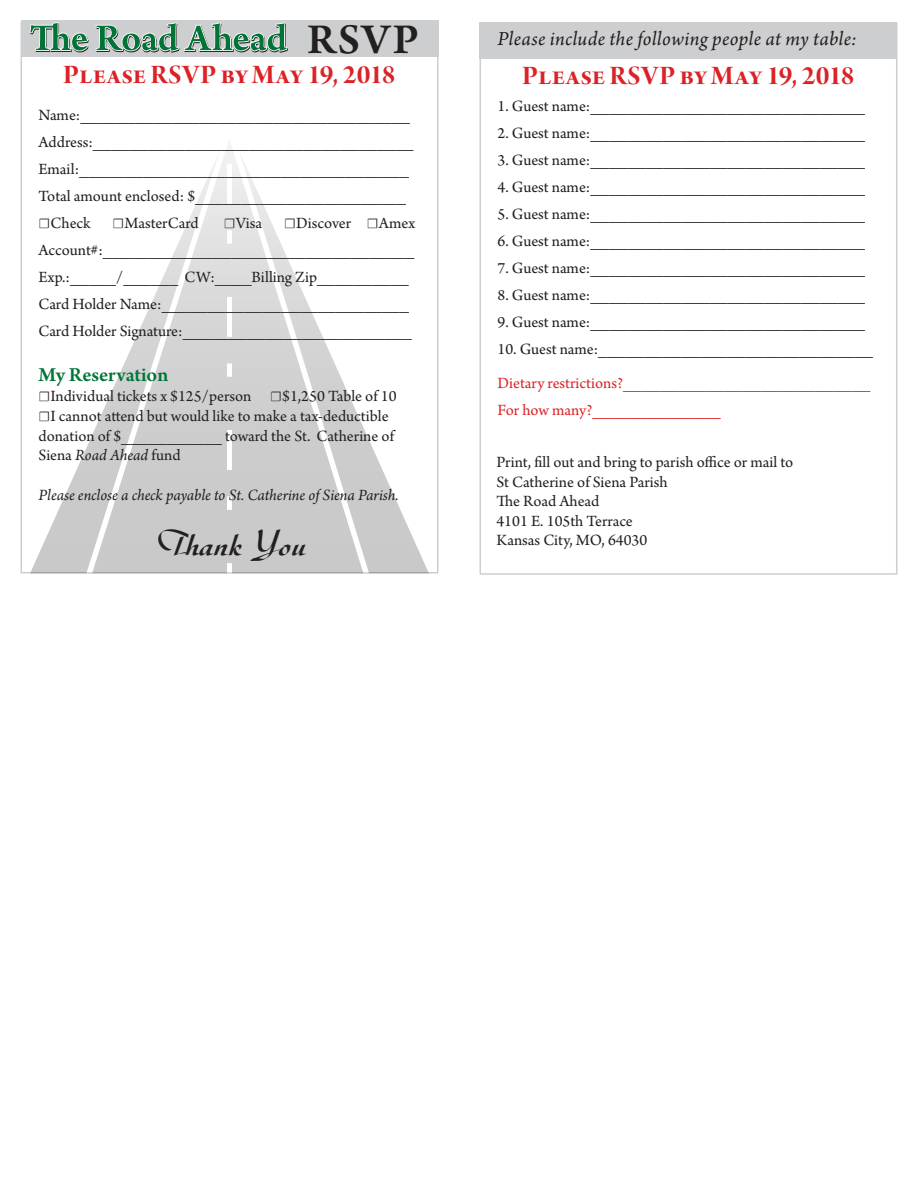
<style>
.page{position:relative;width:918px;height:1188px;background:#fff}
.page>*{position:absolute;margin:0;border:0;box-sizing:border-box;transform-origin:0 0}
.t1{font:600 45px "Arno Pro";color:#231f20}
.t2{font:37.5px "Diskus D Med";color:#231f20}
.t3{font:28.5px "Arno Pro Bold Display";letter-spacing:.02em;color:#db2227}
.t4{font:italic 21px "Arno Pro";letter-spacing:.015em;color:#231f20}
.t5{font:600 21px "Arno Pro";letter-spacing:-.005em;color:#007538}
.t6{font:16.5px/19.8px "Arno Pro";color:#231f20}
.t7{font:16.5px "Arno Pro";color:#db2227}
.t8{font:italic 16.5px "Arno Pro";letter-spacing:-.005em;color:#231f20}
.s1{font-style:italic}
</style>
<div class="page">
<div style="left:21px;top:21px;width:417px;height:36px;background:#cdced0"></div>
<svg style="left:30px;top:440px;width:399px;height:133px"></svg>
<svg style="left:86px;top:149px;width:141px;height:424px"></svg>
<svg style="left:232px;top:149px;width:137px;height:424px"></svg>
<svg style="left:227px;top:145px;width:5px;height:428px"></svg>
<svg style="left:30px;top:22px;width:59px;height:30px"></svg>
<svg style="left:95px;top:22px;width:193px;height:31px"></svg>
<div style="left:480px;top:22px;width:417px;height:37px;background:#cdced0"></div>
<div style="left:480px;top:23px;width:417px;height:552px;border:2px solid #cdced0"></div>
<p class="t1" style="left:307px;top:13px;width:113px">RSVP</p>
<p class="t3" style="left:63px;top:59px;width:334px">Please RSVP by May 19, 2018</p>
<p class="t6" style="left:39px;top:106px;width:373px">Name:____________________________________</p>
<p class="t6" style="left:39px;top:133px;width:376px">Address:___________________________________</p>
<p class="t6" style="left:39px;top:160px;width:372px">Email:____________________________________</p>
<p class="t6" style="left:39px;top:187px;width:369px">Total amount enclosed: $_______________________</p>
<p class="t6" style="left:39px;top:214px;width:54px">☐Check</p>
<p class="t6" style="left:113px;top:214px;width:88px">☐MasterCard</p>
<p class="t6" style="left:224px;top:214px;width:40px">☐Visa</p>
<p class="t6" style="left:284px;top:214px;width:132px">☐Discover ☐Amex</p>
<p class="t6" style="left:39px;top:241px;width:377px">Account#:__________________________________</p>
<p class="t6" style="left:39px;top:268px;width:372px">Exp.:_____/______ CW:____Billing Zip__________</p>
<p class="t6" style="left:39px;top:295px;width:372px">Card Holder Name:___________________________</p>
<p class="t6" style="left:39px;top:322px;width:375px">Card Holder Signature:_________________________</p>
<p class="t5" style="left:39px;top:363px;width:131px">My Reservation</p>
<p class="t6" style="left:39px;top:387px;width:360px">☐Individual tickets x $125/person ☐$1,250 Table of 10</p>
<p class="t6" style="left:39px;top:407px;width:357px">☐I cannot attend but would like to make a tax-deductible donation of $___________ toward the St. Catherine of<br>Siena <span class="s1">Road Ahead</span> fund</p>
<p class="t8" style="left:39px;top:486px;width:361px">Please enclose a check payable to St. Catherine of Siena Parish.</p>
<p class="t2" style="left:154px;top:521px;width:153px">Thank You</p>
<p class="t4" style="left:498px;top:27px;width:361px">Please include the following people at my table:</p>
<p class="t3" style="left:522px;top:60px;width:334px">Please RSVP by May 19, 2018</p>
<p class="t6" style="left:498px;top:97px;width:369px">1. Guest name:______________________________</p>
<p class="t6" style="left:498px;top:124px;width:369px">2. Guest name:______________________________</p>
<p class="t6" style="left:498px;top:151px;width:369px">3. Guest name:______________________________</p>
<p class="t6" style="left:498px;top:178px;width:369px">4. Guest name:______________________________</p>
<p class="t6" style="left:498px;top:205px;width:369px">5. Guest name:______________________________</p>
<p class="t6" style="left:498px;top:232px;width:369px">6. Guest name:______________________________</p>
<p class="t6" style="left:498px;top:259px;width:369px">7. Guest name:______________________________</p>
<p class="t6" style="left:498px;top:286px;width:369px">8. Guest name:______________________________</p>
<p class="t6" style="left:498px;top:313px;width:369px">9. Guest name:______________________________</p>
<p class="t6" style="left:498px;top:340px;width:377px">10. Guest name:______________________________</p>
<p class="t7" style="left:498px;top:373px;width:374px">Dietary restrictions?___________________________</p>
<p class="t7" style="left:498px;top:400px;width:225px">For how many?______________</p>
<p class="t6" style="left:496px;top:453px;width:298px">Print, fill out and bring to parish office or mail to</p>
<p class="t6" style="left:496px;top:473px;width:173px">St Catherine of Siena Parish</p>
<p class="t6" style="left:496px;top:492px;width:104px">The Road Ahead</p>
<p class="t6" style="left:496px;top:512px;width:138px">4101 E. 105th Terrace</p>
<p class="t6" style="left:496px;top:531px;width:152px">Kansas City, MO, 64030</p>
</div>
